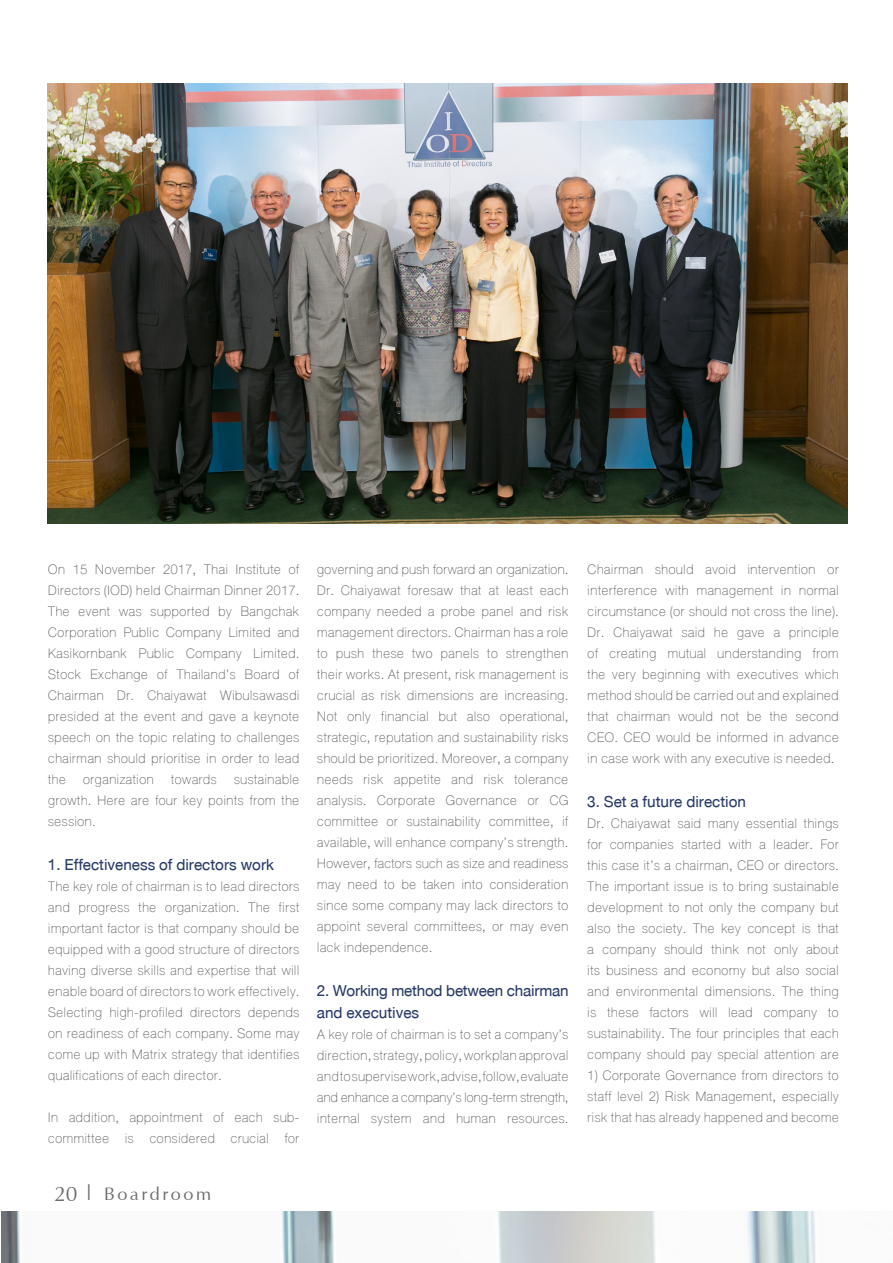
<style>
.page{position:relative;width:893px;height:1263px;background:#fff}
.page>*{position:absolute;margin:0;border:0;box-sizing:border-box;transform-origin:0 0}
.t1{font:22.5px/22.5px "DB Helvethaica X";color:#2a3c6a}
.t2{font:21px "Optima";color:#6c6d70}
.t3{font:100 19.5px/21px "DB Helvethaica X";color:#606063;text-align:justify}
.t4{font:18px "Optima";letter-spacing:.14em;color:#6c6d70}
.s1{font-size:21px}
</style>
<div class="page">
<img style="left:48px;top:83px;width:800px;height:440px">
<img style="left:1px;top:1212px;width:815px;height:51px">
<p class="t3" style="left:48px;top:559px;width:253px">On 15 November 2017, Thai Institute of Directors (IOD) held Chairman Dinner 2017.<br>The event was supported by Bangchak Corporation Public Company Limited and Kasikornbank Public Company Limited.<br>Stock Exchange of Thailand’s Board of Chairman Dr. Chaiyawat Wibulsawasdi presided at the event and gave a keynote speech on the topic relating to challenges chairman should prioritise in order to lead the organization towards sustainable growth. Here are four key points from the session.</p>
<p class="t1" style="left:48px;top:853px;width:228px">1. Effectiveness of directors work</p>
<p class="t3" style="left:48px;top:875px;width:253px">The key role of chairman is to lead directors and progress the organization. The first important factor is that company should be equipped with a good structure of directors having diverse skills and expertise that will enable board of directors to work effectively.<br>Selecting high-profiled directors depends on readiness of each company. Some may come up with Matrix strategy that identifies qualifications of each director.</p>
<p class="t3" style="left:48px;top:1106px;width:253px">In addition, appointment of each sub&shy;committee is considered crucial for</p>
<p class="t2" style="left:54px;top:1183px;width:25px">20</p>
<p class="t4" style="left:85px;top:1184px;width:127px"><span class="s1">|</span> Boardroom</p>
<p class="t3" style="left:317px;top:559px;width:253px">governing and push forward an organization.<br>Dr. Chaiyawat foresaw that at least each company needed a probe panel and risk management directors. Chairman has a role to push these two panels to strengthen their works. At present, risk management is crucial as risk dimensions are increasing.<br>Not only financial but also operational, strategic, reputation and sustainability risks should be prioritized. Moreover, a company needs risk appetite and risk tolerance analysis. Corporate Governance or CG committee or sustainability committee, if available, will enhance company’s strength.<br>However, factors such as size and readiness may need to be taken into consideration since some company may lack directors to appoint several committees, or may even lack independence.</p>
<p class="t1" style="left:317px;top:979px;width:253px">2. Working method between chairman and executives</p>
<p class="t3" style="left:317px;top:1024px;width:253px">A key role of chairman is to set a company’s direction, strategy, policy, workplan approval and to supervise work, advise, follow, evaluate and enhance a company’s long-term strength, internal system and human resources.</p>
<p class="t3" style="left:587px;top:559px;width:253px">Chairman should avoid intervention or interference with management in normal circumstance (or should not cross the line).<br>Dr. Chaiyawat said he gave a principle of creating mutual understanding from the very beginning with executives which method should be carried out and explained that chairman would not be the second CEO. CEO would be informed in advance in case work with any executive is needed.</p>
<p class="t1" style="left:587px;top:790px;width:160px">3. Set a future direction</p>
<p class="t3" style="left:587px;top:812px;width:253px">Dr. Chaiyawat said many essential things for companies started with a leader. For this case it’s a chairman, CEO or directors.<br>The important issue is to bring sustainable development to not only the company but also the society. The key concept is that a company should think not only about its business and economy but also social and environmental dimensions. The thing is these factors will lead company to sustainability. The four principles that each company should pay special attention are</p>
<p class="t3" style="left:587px;top:1064px;width:253px">1) Corporate Governance from directors to staff level 2) Risk Management, especially risk that has already happened and become</p>
</div>
